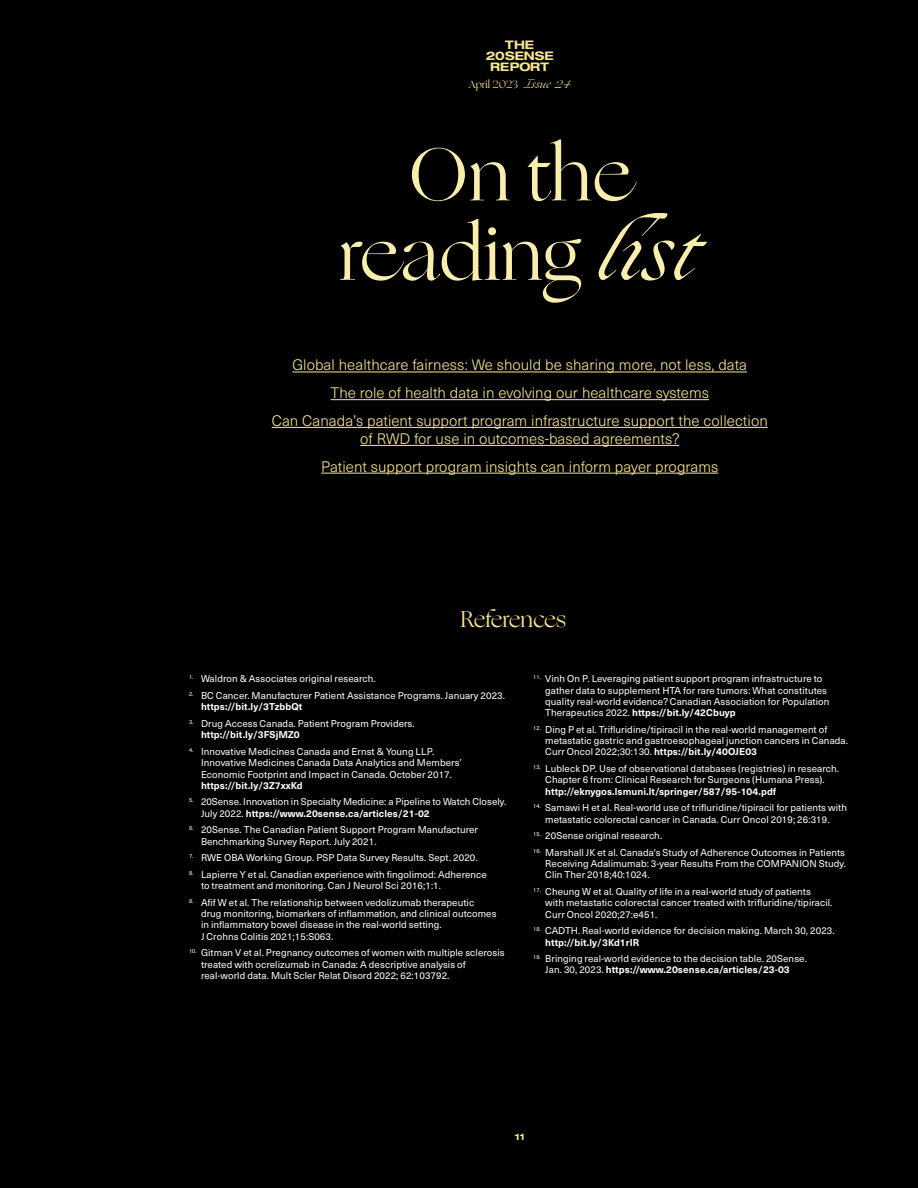
<style>
.page{position:relative;width:918px;height:1188px;background:#000}
.page>*{position:absolute;margin:0;border:0;box-sizing:border-box;transform-origin:0 0}
.t1{font:75px/79.5px "Ogg TRIAL";color:#faeead;text-align:center}
.t2{font:22.5px "Ogg TRIAL";letter-spacing:-.005em;color:#f9e892}
.Body{font:300 15px/18px "Neue Haas Unica W1 G";letter-spacing:.005em;color:#f9e892;text-align:center}
.t3{font:700 expanded 11.85px "Helvetica Neue LT Std";color:#f9e892}
.Body-2{font:10.5px "Ogg TRIAL";color:#f9e892}
.References{font:9.75px/11.2px "Neue Haas Unica W1 G";letter-spacing:.01em;color:#fff}
.t4{font:700 expanded 9px "Helvetica Neue LT Std";color:#f9e892}
.s1{font-family:"Ogg";font-style:italic}
.s2{font-weight:700}
</style>
<div class="page">
<hr style="left:292px;top:372px;width:455px;height:1px;background:#f9e892">
<hr style="left:331px;top:399px;width:378px;height:1px;background:#f9e892">
<hr style="left:272px;top:427px;width:496px;height:1px;background:#f9e892">
<hr style="left:360px;top:445px;width:319px;height:1px;background:#f9e892">
<hr style="left:321px;top:473px;width:397px;height:1px;background:#f9e892">
<p class="t3" style="left:505px;top:37px;width:30px">THE</p>
<p class="t3" style="left:486px;top:48px;width:69px">20SENSE</p>
<p class="t3" style="left:490px;top:59px;width:60px">REPORT</p>
<p class="Body-2" style="left:469px;top:78px;width:104px">April 2023 <span class="s1">Issue 24</span></p>
<p class="t1" style="left:339px;top:135px;width:363px">On the reading <span class="s1">list</span></p>
<p class="Body" style="left:292px;top:355px;width:456px">Global healthcare fairness: We should be sharing more, not less, data</p>
<p class="Body" style="left:331px;top:383px;width:380px">The role of health data in evolving our healthcare systems</p>
<p class="Body" style="left:272px;top:411px;width:498px">Can Canada’s patient support program infrastructure support the collection of RWD for use in outcomes-based agreements?</p>
<p class="Body" style="left:321px;top:457px;width:399px">Patient support program insights can inform payer programs</p>
<p class="t2" style="left:460px;top:605px;width:107px">References</p>
<p class="References" style="left:189px;top:673px;width:188px"><sup>1.</sup> Waldron &amp; Associates original research.</p>
<p class="References" style="left:201px;top:690px;width:306px;text-indent:-12px"><sup>2.</sup> BC Cancer. Manufacturer Patient Assistance Programs. January 2023. <span class="s2">https://bit.ly/3TzbbQt</span></p>
<p class="References" style="left:201px;top:717px;width:215px;text-indent:-12px"><sup>3.</sup> Drug Access Canada. Patient Program Providers. <span class="s2">http://bit.ly/3FSjMZ0</span></p>
<p class="References" style="left:201px;top:745px;width:262px;text-indent:-12px"><sup>4.</sup> Innovative Medicines Canada and Ernst &amp; Young LLP.<br>Innovative Medicines Canada Data Analytics and Members’ Economic Footprint and Impact in Canada. October 2017. <span class="s2">https://bit.ly/3Z7xxKd</span></p>
<p class="References" style="left:201px;top:796px;width:307px;text-indent:-12px"><sup>5.</sup> 20Sense. Innovation in Specialty Medicine: a Pipeline to Watch Closely.<br>July 2022. <span class="s2">https://www.20sense.ca/articles/21-02</span></p>
<p class="References" style="left:201px;top:824px;width:279px;text-indent:-12px"><sup>6.</sup> 20Sense. The Canadian Patient Support Program Manufacturer<br>Benchmarking Survey Report. July 2021.</p>
<p class="References" style="left:189px;top:852px;width:290px"><sup>7.</sup> RWE OBA Working Group. PSP Data Survey Results. Sept. 2020.</p>
<p class="References" style="left:201px;top:868px;width:287px;text-indent:-12px"><sup>8.</sup> Lapierre Y et al. Canadian experience with fingolimod: Adherence to treatment and monitoring. Can J Neurol Sci 2016;1:1.</p>
<p class="References" style="left:201px;top:896px;width:297px;text-indent:-12px"><sup>9.</sup> Afif W et al. The relationship between vedolizumab therapeutic drug monitoring, biomarkers of inflammation, and clinical outcomes in inflammatory bowel disease in the real-world setting.<br>J Crohns Colitis 2021;15:S063.</p>
<p class="References" style="left:201px;top:947px;width:305px;text-indent:-12px"><sup>10.</sup> Gitman V et al. Pregnancy outcomes of women with multiple sclerosis treated with ocrelizumab in Canada: A descriptive analysis of real-world data. Mult Scler Relat Disord 2022; 62:103792.</p>
<p class="References" style="left:545px;top:673px;width:286px;text-indent:-12px"><sup>11.</sup> Vinh On P. Leveraging patient support program infrastructure to gather data to supplement HTA for rare tumors: What constitutes quality real-world evidence? Canadian Association for Population Therapeutics 2022. <span class="s2">https://bit.ly/42Cbuyp</span></p>
<p class="References" style="left:545px;top:723px;width:304px;text-indent:-12px"><sup>12.</sup> Ding P et al. Trifluridine/tipiracil in the real-world management of metastatic gastric and gastroesophageal junction cancers in Canada.<br>Curr Oncol 2022;30:130. <span class="s2">https://bit.ly/40OJE03</span></p>
<p class="References" style="left:545px;top:762px;width:295px;text-indent:-12px"><sup>13.</sup> Lubleck DP. Use of observational databases (registries) in research.<br>Chapter 6 from: Clinical Research for Surgeons (Humana Press). <span class="s2">http://eknygos.lsmuni.lt/springer/587/95-104.pdf</span></p>
<p class="References" style="left:533px;top:802px;width:315px;text-align:center"><sup>14.</sup> Samawi H et al. Real-world use of trifluridine/tipiracil for patients with metastatic colorectal cancer in Canada. Curr Oncol 2019; 26:319.</p>
<p class="References" style="left:533px;top:830px;width:130px"><sup>15.</sup> 20Sense original research.</p>
<p class="References" style="left:545px;top:846px;width:302px;text-align:justify;text-indent:-12px"><sup>16.</sup> Marshall JK et al. Canada's Study of Adherence Outcomes in Patients Receiving Adalimumab: 3-year Results From the COMPANION Study.<br>Clin Ther 2018;40:1024.</p>
<p class="References" style="left:545px;top:885px;width:289px;text-indent:-12px"><sup>17.</sup> Cheung W et al. Quality of life in a real-world study of patients<br>with metastatic colorectal cancer treated with trifluridine/tipiracil.<br>Curr Oncol 2020;27:e451.</p>
<p class="References" style="left:545px;top:925px;width:291px;text-indent:-12px"><sup>18.</sup> CADTH. Real-world evidence for decision making. March 30, 2023. <span class="s2">http://bit.ly/3Kd1rIR</span></p>
<p class="References" style="left:533px;top:953px;width:275px;text-align:center"><sup>19.</sup> Bringing real-world evidence to the decision table. 20Sense.<br>Jan. 30, 2023. <span class="s2">https://www.20sense.ca/articles/23-03</span></p>
<p class="t4" style="left:515px;top:1132px;width:12px">11</p>
</div>
